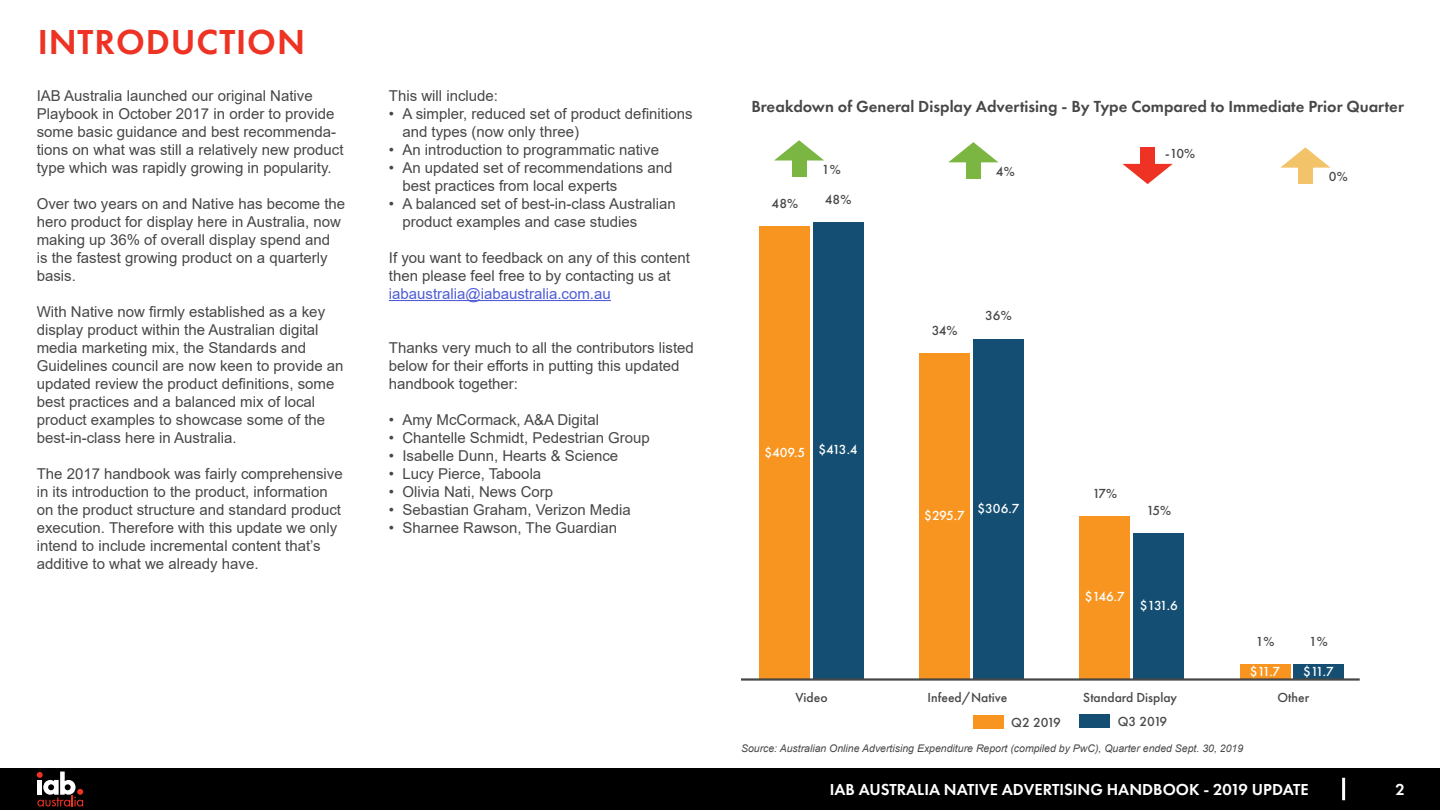
<style>
.page{position:relative;width:1440px;height:810px;background:#fff}
.page>*{position:absolute;margin:0;border:0;box-sizing:border-box;transform-origin:0 0}
.Chapter_Head{font:600 36px "Futura PT";letter-spacing:.025em;color:#ee3224}
.Graph_Head{font:600 16.65px "Futura PT";color:#474747}
.t1{font:600 16.5px "Futura PT";color:#fff}
.Body{font:15px/18px "Arial";color:#474747}
.Body-2{font:15px "Arial";color:#4f5cd6}
.Graph_Body{font:500 13.65px "Futura PT";color:#474747}
.Graph_Body-2{font:500 13.65px "Futura PT";letter-spacing:-.075em;color:#fff}
.Source{font:italic 10.5px "Arial";color:#474747}
</style>
<div class="page">
<div style="left:0;top:768px;width:1440px;height:42px;background:#000"></div>
<svg style="left:37px;top:772px;width:46px;height:34px"></svg>
<hr style="left:1342px;top:778px;width:3px;height:22px;background:#fff">
<hr style="left:389px;top:300px;width:222px;height:1px;background:#4f5cd6">
<div style="left:760px;top:226px;width:50px;height:454px;background:#f89520"></div>
<div style="left:813px;top:222px;width:50px;height:458px;background:#144f73"></div>
<div style="left:920px;top:353px;width:50px;height:327px;background:#f89520"></div>
<div style="left:973px;top:339px;width:51px;height:341px;background:#144f73"></div>
<div style="left:1080px;top:516px;width:50px;height:164px;background:#f89520"></div>
<div style="left:1134px;top:533px;width:50px;height:147px;background:#144f73"></div>
<div style="left:1240px;top:664px;width:50px;height:16px;background:#f89520"></div>
<div style="left:1293px;top:664px;width:51px;height:16px;background:#144f73"></div>
<hr style="left:741px;top:678px;width:619px;height:3px;background:#474747">
<div style="left:973px;top:716px;width:31px;height:13px;background:#f89520"></div>
<div style="left:1080px;top:714px;width:30px;height:14px;background:#144f73"></div>
<div style="left:792px;top:154px;width:15px;height:23px;background:#7bb643"></div>
<svg style="left:774px;top:140px;width:50px;height:20px"></svg>
<div style="left:966px;top:156px;width:15px;height:23px;background:#7bb643"></div>
<svg style="left:949px;top:142px;width:49px;height:20px"></svg>
<div style="left:1140px;top:147px;width:15px;height:23px;background:#ee3224"></div>
<svg style="left:1122px;top:164px;width:51px;height:20px"></svg>
<div style="left:1298px;top:162px;width:15px;height:22px;background:#f3c369"></div>
<svg style="left:1280px;top:147px;width:50px;height:21px"></svg>
<p class="Chapter_Head" style="left:38px;top:20px;width:269px">INTRODUCTION</p>
<p class="Body" style="left:37px;top:87px;width:308px">IAB Australia launched our original Native Playbook in October 2017 in order to provide some basic guidance and best recommenda&shy;tions on what was still a relatively new product type which was rapidly growing in popularity.</p>
<p class="Body" style="left:37px;top:195px;width:310px">Over two years on and Native has become the hero product for display here in Australia, now making up 36% of overall display spend and<br>is the fastest growing product on a quarterly basis.</p>
<p class="Body" style="left:37px;top:303px;width:308px">With Native now firmly established as a key display product within the Australian digital media marketing mix, the Standards and Guidelines council are now keen to provide an updated review the product definitions, some best practices and a balanced mix of local product examples to showcase some of the best-in-class here in Australia.</p>
<p class="Body" style="left:37px;top:465px;width:307px">The 2017 handbook was fairly comprehensive in its introduction to the product, information on the product structure and standard product execution. Therefore with this update we only intend to include incremental content that’s additive to what we already have.</p>
<p class="Body" style="left:389px;top:87px;width:111px">This will include:</p>
<p class="Body" style="left:402px;top:105px;width:292px;text-indent:-14px">• A simpler, reduced set of product definitions and types (now only three)</p>
<p class="Body" style="left:389px;top:141px;width:272px">• An introduction to programmatic native</p>
<p class="Body" style="left:402px;top:159px;width:272px;text-indent:-14px">• An updated set of recommendations and best practices from local experts</p>
<p class="Body" style="left:402px;top:195px;width:275px;text-indent:-14px">• A balanced set of best-in-class Australian product examples and case studies</p>
<p class="Body" style="left:389px;top:249px;width:303px">If you want to feedback on any of this content then please feel free to by contacting us at</p>
<p class="Body-2" style="left:389px;top:283px;width:223px">iabaustralia@iabaustralia.com.au</p>
<p class="Body" style="left:389px;top:339px;width:307px">Thanks very much to all the contributors listed below for their efforts in putting this updated handbook together:</p>
<p class="Body" style="left:389px;top:411px;width:212px">• Amy McCormack, A&amp;A Digital</p>
<p class="Body" style="left:389px;top:429px;width:263px">• Chantelle Schmidt, Pedestrian Group</p>
<p class="Body" style="left:389px;top:447px;width:231px">• Isabelle Dunn, Hearts &amp; Science</p>
<p class="Body" style="left:389px;top:465px;width:154px">• Lucy Pierce, Taboola</p>
<p class="Body" style="left:389px;top:483px;width:166px">• Olivia Nati, News Corp</p>
<p class="Body" style="left:389px;top:501px;width:243px">• Sebastian Graham, Verizon Media</p>
<p class="Body" style="left:389px;top:519px;width:230px">• Sharnee Rawson, The Guardian</p>
<p class="Graph_Head" style="left:752px;top:96px;width:654px">Breakdown of General Display Advertising - By Type Compared to Immediate Prior Quarter</p>
<p class="Graph_Body" style="left:772px;top:195px;width:28px">48%</p>
<p class="Graph_Body" style="left:822px;top:161px;width:20px">1%</p>
<p class="Graph_Body" style="left:996px;top:163px;width:20px">4%</p>
<p class="Graph_Body" style="left:825px;top:191px;width:28px">48%</p>
<p class="Graph_Body" style="left:932px;top:322px;width:27px">34%</p>
<p class="Graph_Body" style="left:985px;top:307px;width:28px">36%</p>
<p class="Graph_Body-2" style="left:764px;top:444px;width:42px">$409.5</p>
<p class="Graph_Body-2" style="left:819px;top:442px;width:41px">$413.4</p>
<p class="Graph_Body-2" style="left:924px;top:507px;width:42px">$295.7</p>
<p class="Graph_Body-2" style="left:978px;top:500px;width:43px">$306.7</p>
<p class="Graph_Body" style="left:1165px;top:145px;width:32px">-10%</p>
<p class="Graph_Body" style="left:1329px;top:168px;width:20px">0%</p>
<p class="Graph_Body" style="left:1093px;top:485px;width:26px">17%</p>
<p class="Graph_Body" style="left:1146px;top:502px;width:26px">15%</p>
<p class="Graph_Body-2" style="left:1085px;top:589px;width:41px">$146.7</p>
<p class="Graph_Body-2" style="left:1140px;top:597px;width:39px">$131.6</p>
<p class="Graph_Body" style="left:1256px;top:633px;width:20px">1%</p>
<p class="Graph_Body" style="left:1309px;top:633px;width:20px">1%</p>
<p class="Graph_Body-2" style="left:1250px;top:663px;width:32px">$11.7</p>
<p class="Graph_Body-2" style="left:1303px;top:663px;width:32px">$11.7</p>
<p class="Graph_Body" style="left:795px;top:689px;width:34px">Video</p>
<p class="Graph_Body" style="left:928px;top:689px;width:81px">Infeed/Native</p>
<p class="Graph_Body" style="left:1083px;top:689px;width:95px">Standard Display</p>
<p class="Graph_Body" style="left:1278px;top:689px;width:33px">Other</p>
<p class="Graph_Body" style="left:1011px;top:714px;width:51px">Q2 2019</p>
<p class="Graph_Body" style="left:1118px;top:713px;width:51px">Q3 2019</p>
<p class="Source" style="left:741px;top:742px;width:504px">Source: Australian Online Advertising Expenditure Report (compiled by PwC), Quarter ended Sept. 30, 2019</p>
<p class="t1" style="left:830px;top:779px;width:481px">IAB AUSTRALIA NATIVE ADVERTISING HANDBOOK - 2019 UPDATE</p>
<p class="t1" style="left:1395px;top:779px;width:11px">2</p>
</div>
